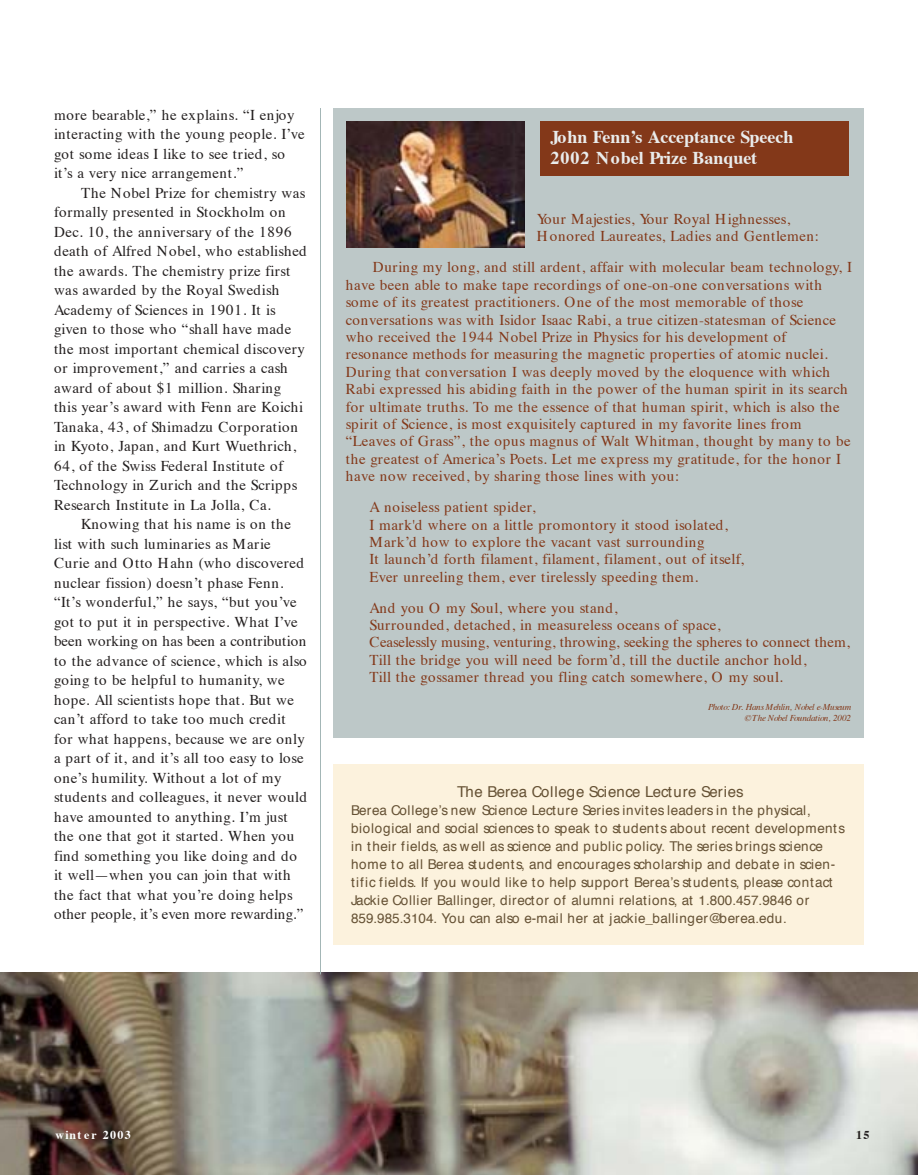
<style>
.page{position:relative;width:918px;height:1175px;background:#fff}
.page>*{position:absolute;margin:0;border:0;box-sizing:border-box;transform-origin:0 0}
.t1{font:700 18px/21.6px "Times";color:#e9ecec}
.t2{font:15px/17.4px "Times";letter-spacing:.025em;color:#833819}
.t3{font:15px/19.5px "Times";letter-spacing:.03em;color:#231f1f}
.t4{font:15px "Helvetica";color:#655134}
.t5{font:13.5px/18px "Helvetica";letter-spacing:.055em;color:#655134}
.t6{font:700 12px "Times";letter-spacing:.11em;color:#fff}
.t7{font:700 12px "Times";color:#231f1f}
.t8{font:italic 9px/10.8px "Times";letter-spacing:-.025em;color:#833819;text-align:right}
</style>
<div class="page">
<img style="left:0;top:972px;width:918px;height:202px">
<div style="left:333px;top:764px;width:531px;height:181px;background:#fcf2dd"></div>
<div style="left:334px;top:108px;width:530px;height:629px;background:#bdc8c8"></div>
<img style="left:346px;top:122px;width:179px;height:126px">
<div style="left:540px;top:122px;width:309px;height:54px;background:#833819"></div>
<hr style="left:320px;top:108px;width:1px;height:866px;background:#a3b6b6">
<p class="t3" style="left:54px;top:106px;width:252px">more bearable,” he explains. “I enjoy interacting with the young people. I’ve got some ideas I like to see tried, so it’s a very nice arrangement.”</p>
<p class="t3" style="left:54px;top:184px;width:254px;text-indent:27px">The Nobel Prize for chemistry was formally presented in Stockholm on Dec. 10, the anniversary of the 1896 death of Alfred Nobel, who established the awards. The chemistry prize first was awarded by the Royal Swedish Academy of Sciences in 1901. It is given to those who “shall have made the most important chemical discovery or improvement,” and carries a cash award of about $1 million. Sharing this year’s award with Fenn are Koichi Tanaka, 43, of Shimadzu Corporation in Kyoto, Japan, and Kurt Wuethrich, 64, of the Swiss Federal Institute of Technology in Zurich and the Scripps Research Institute in La Jolla, Ca.</p>
<p class="t3" style="left:54px;top:515px;width:254px;text-indent:27px">Knowing that his name is on the list with such luminaries as Marie Curie and Otto Hahn (who discovered nuclear fission) doesn’t phase Fenn. “It’s wonderful,” he says, “but you’ve got to put it in perspective. What I’ve been working on has been a contribution to the advance of science, which is also going to be helpful to humanity, we hope. All scientists hope that. But we can’t afford to take too much credit for what happens, because we are only a part of it, and it’s all too easy to lose one’s humility. Without a lot of my students and colleagues, it never would have amounted to anything. I’m just the one that got it started. When you find something you like doing and do it well—when you can join that with the fact that what you’re doing helps other people, it’s even more rewarding.”</p>
<p class="t1" style="left:550px;top:127px;width:244px">John Fenn’s Acceptance Speech<br>2002 Nobel Prize Banquet</p>
<p class="t2" style="left:537px;top:211px;width:283px">Your Majesties, Your Royal Highnesses,<br>Honored Laureates, Ladies and Gentlemen:</p>
<p class="t2" style="left:346px;top:260px;width:508px;text-indent:27px">During my long, and still ardent, affair with molecular beam technology, I have been able to make tape recordings of one-on-one conversations with some of its greatest practitioners. One of the most memorable of those conversations was with Isidor Isaac Rabi, a true citizen-statesman of Science who received the 1944 Nobel Prize in Physics for his development of resonance methods for measuring the magnetic properties of atomic nuclei.<br>During that conversation I was deeply moved by the eloquence with which Rabi expressed his abiding faith in the power of the human spirit in its search for ultimate truths. To me the essence of that human spirit, which is also the spirit of Science, is most exquisitely captured in my favorite lines from “Leaves of Grass”, the opus magnus of Walt Whitman, thought by many to be the greatest of America’s Poets. Let me express my gratitude, for the honor I have now received, by sharing those lines with you:</p>
<p class="t2" style="left:370px;top:499px;width:376px">A noiseless patient spider,<br>I mark'd where on a little promontory it stood isolated, Mark’d how to explore the vacant vast surrounding<br>It launch’d forth filament, filament, filament, out of itself, Ever unreeling them, ever tirelessly speeding them.</p>
<p class="t2" style="left:370px;top:600px;width:482px">And you O my Soul, where you stand,<br>Surrounded, detached, in measureless oceans of space,<br>Ceaselessly musing, venturing, throwing, seeking the spheres to connect them, Till the bridge you will need be form’d, till the ductile anchor hold,<br>Till the gossamer thread you fling catch somewhere, O my soul.</p>
<p class="t8" style="left:708px;top:702px;width:145px">Photo: Dr. Hans Mehlin, Nobel e-Museum ©The Nobel Foundation, 2002</p>
<p class="t4" style="left:457px;top:785px;width:288px">The Berea College Science Lecture Series</p>
<p class="t5" style="left:351px;top:802px;width:496px">Berea College’s new Science Lecture Series invites leaders in the physical, biological and social sciences to speak to students about recent developments in their fields, as well as science and public policy. The series brings science home to all Berea students, and encourages scholarship and debate in scien&shy;tific fields. If you would like to help support Berea’s students, please contact Jackie Collier Ballinger, director of alumni relations, at 1.800.457.9846 or 859.985.3104. You can also e-mail her at jackie_ballinger@berea.edu.</p>
<p class="t6" style="left:56px;top:1129px;width:77px">wint er 2003</p>
<p class="t7" style="left:856px;top:1129px;width:15px">15</p>
</div>
